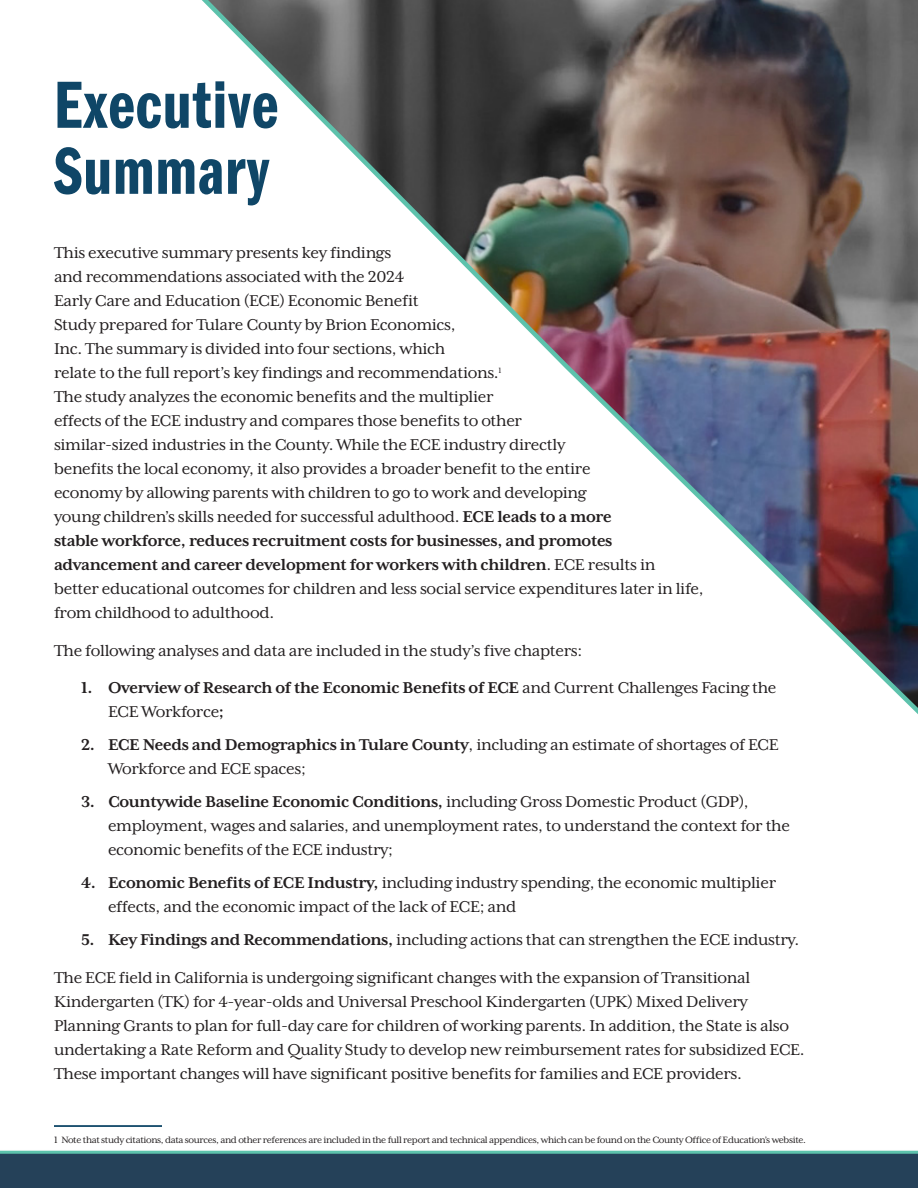
<style>
.page{position:relative;width:918px;height:1188px;background:#fff}
.page>*{position:absolute;margin:0;border:0;box-sizing:border-box;transform-origin:0 0}
.Title_page{font:69px/66px "Franklin Gothic LT Pro Dm Cm";letter-spacing:.02em;color:#0f4667}
.Body_Text_-_final_version{font:18px/24px "Mrs Eaves XL Serif OT";letter-spacing:-.02em;color:#231f20}
.t1{font:700 18px/24px "Mrs Eaves XL Serif OT";letter-spacing:-.02em;color:#231f20}
.Footnote_Text{font:10.5px "Mrs Eaves XL Serif OT";letter-spacing:-.035em;color:#231f20}
.s1{font-weight:700}
.s2{font-weight:400}
</style>
<div class="page">
<img style="left:202px;top:0;width:716px;height:714px">
<hr style="left:54px;top:1125px;width:108px;height:1px;background:#0f4667">
<hr style="left:54px;top:1126px;width:108px;height:1px;background:#0f4667">
<div style="left:0;top:1149px;width:918px;height:39px;background:#d0ebe5"></div>
<svg style="left:0;top:1151px;width:918px;height:37px;background:#294a5f"></svg>
<p class="Title_page" style="left:54px;top:73px;width:225px">Executive<br>Summary</p>
<p class="Body_Text_-_final_version" style="left:54px;top:241px;width:651px">This executive summary presents key findings<br>and recommendations associated with the 2024<br>Early Care and Education (ECE) Economic Benefit<br>Study prepared for Tulare County by Brion Economics,<br>Inc. The summary is divided into four sections, which<br>relate to the full report’s key findings and recommendations.<sup>1<br></sup>The study analyzes the economic benefits and the multiplier<br>effects of the ECE industry and compares those benefits to other<br>similar-sized industries in the County. While the ECE industry directly<br>benefits the local economy, it also provides a broader benefit to the entire<br>economy by allowing parents with children to go to work and developing<br>young children’s skills needed for successful adulthood. <span class="s1">ECE leads to a more<br>stable workforce, reduces recruitment costs for businesses, and promotes advancement and career development for workers with children</span>. ECE results in better educational outcomes for children and less social service expenditures later in life, from childhood to adulthood.</p>
<p class="Body_Text_-_final_version" style="left:54px;top:639px;width:530px">The following analyses and data are included in the study’s five chapters:</p>
<p class="t1" style="left:108px;top:676px;width:670px;text-indent:-27px">1. Overview of Research of the Economic Benefits of ECE <span class="s2">and Current Challenges Facing the<br>ECE Workforce</span>;</p>
<p class="Body_Text_-_final_version" style="left:108px;top:733px;width:672px;text-indent:-27px"><span class="s1">2. ECE Needs and Demographics in Tulare County</span>, including an estimate of shortages of ECE<br>Workforce and ECE spaces;</p>
<p class="Body_Text_-_final_version" style="left:108px;top:790px;width:684px;text-indent:-27px"><span class="s1">3. Countywide Baseline Economic Conditions,</span> including Gross Domestic Product (GDP), employment, wages and salaries, and unemployment rates, to understand the context for the economic benefits of the ECE industry;</p>
<p class="Body_Text_-_final_version" style="left:108px;top:871px;width:670px;text-indent:-27px"><span class="s1">4. Economic Benefits of ECE Industry,</span> including industry spending, the economic multiplier effects, and the economic impact of the lack of ECE; and</p>
<p class="Body_Text_-_final_version" style="left:81px;top:928px;width:720px"><span class="s1">5. Key Findings and Recommendations,</span> including actions that can strengthen the ECE industry.</p>
<p class="Body_Text_-_final_version" style="left:54px;top:966px;width:752px">The ECE field in California is undergoing significant changes with the expansion of Transitional Kindergarten (TK) for 4-year-olds and Universal Preschool Kindergarten (UPK) Mixed Delivery Planning Grants to plan for full-day care for children of working parents. In addition, the State is also undertaking a Rate Reform and Quality Study to develop new reimbursement rates for subsidized ECE.<br>These important changes will have significant positive benefits for families and ECE providers.</p>
<p class="Footnote_Text" style="left:54px;top:1134px;width:753px">1 Note that study citations, data sources, and other references are included in the full report and technical appendices, which can be found on the County Office of Education’s website.</p>
</div>
